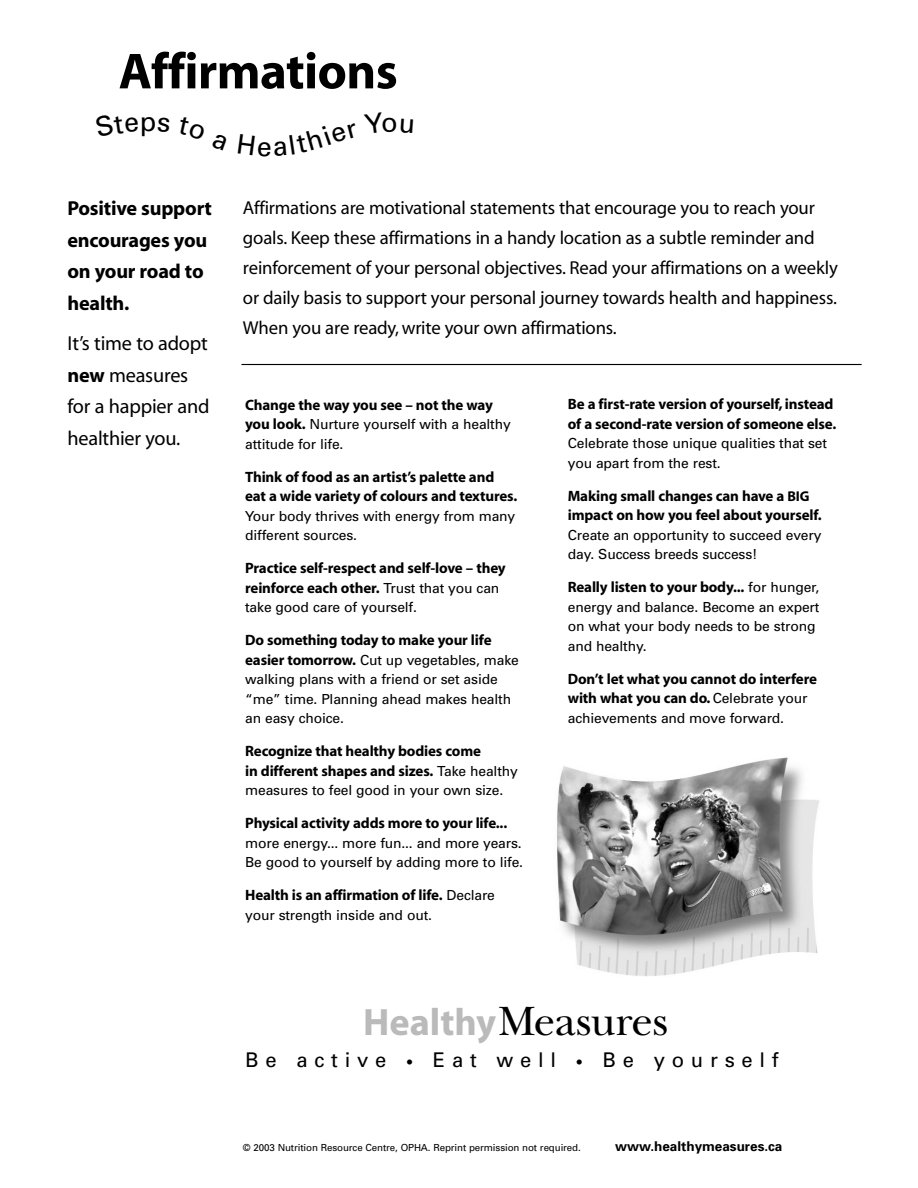
<style>
.page{position:relative;width:918px;height:1188px;background:#fff}
.page>*{position:absolute;margin:0;border:0;box-sizing:border-box;transform-origin:0 0}
.t1{font:700 51px "Myriad";letter-spacing:-.01em;color:#000}
.t2{font:42.75px "New Baskerville";color:#000}
.t3{font:27px "Univers";color:#000}
.t4{font:20.25px/31.5px "Myriad";letter-spacing:-.01em;color:#000}
.t5{font:700 20.25px/31.5px "Myriad";letter-spacing:-.01em;color:#000}
.t6{font:20.25px "Univers";letter-spacing:.335em;color:#000}
.t7{font:18.75px/30px "Myriad";letter-spacing:-.01em;color:#000}
.t8{font:700 15px/19.5px "Myriad";letter-spacing:-.01em;color:#000}
.t9{font:13.8px/19.5px "Univers";letter-spacing:-.01em;color:#000}
.t10{font:700 13.5px "Univers";color:#000}
.t11{font:9.75px "Univers";letter-spacing:-.01em;color:#000}
.s1{font-weight:700}
.s2{font-family:"Myriad";font-weight:700;font-size:15px}
.s3{font-family:"Univers";font-weight:400;font-size:13.8px}
.s4{font-size:14.25px}
.s5{font-family:"Myriad";font-weight:700;font-size:38.25px;color:#bababa}
</style>
<div class="page">
<img style="left:557px;top:757px;width:262px;height:219px">
<hr style="left:242px;top:364px;width:620px;height:1px;background:#000">
<h1 class="t1" style="left:119px;top:52px;width:281px">Affirmations</h1>
<h3 class="t3" style="left:140px;top:111px;width:18px">p</h3>
<h3 class="t5" style="left:68px;top:194px;width:146px">Positive support encourages you on your road to health.</h3>
<h3 class="t4" style="left:67px;top:329px;width:143px">It’s time to adopt <span class="s1">new</span> measures for a happier and healthier you.</h3>
<p class="t7" style="left:243px;top:194px;width:597px">Affirmations are motivational statements that encourage you to reach your goals. Keep these affirmations in a handy location as a subtle reminder and reinforcement of your personal objectives. Read your affirmations on a weekly or daily basis to support your personal journey towards health and happiness.<br>When you are ready, write your own affirmations.</p>
<p class="t8" style="left:245px;top:396px;width:249px">Change the way you see – not the way</p>
<p class="t9" style="left:245px;top:416px;width:267px"><span class="s2">you look.</span> Nurture yourself with a healthy attitude for life.</p>
<p class="t8" style="left:245px;top:468px;width:274px">Think of food as an artist’s palette and eat a wide variety of colours and textures.</p>
<p class="t9" style="left:245px;top:507px;width:272px">Your body thrives with energy from many different sources.</p>
<p class="t8" style="left:245px;top:560px;width:262px">Practice self-respect and self-love – they reinforce each other. <span class="s3">Trust that you can</span></p>
<p class="t9" style="left:245px;top:599px;width:173px">take good care of yourself.</p>
<p class="t8" style="left:245px;top:632px;width:248px">Do something today to make your life</p>
<p class="t9" style="left:245px;top:651px;width:275px"><span class="s2">easier tomorrow.</span> Cut up vegetables, make walking plans with a friend or set aside “me” time. Planning ahead makes health an easy choice.</p>
<p class="t8" style="left:245px;top:743px;width:274px">Recognize that healthy bodies come<br>in different shapes and sizes. <span class="s3">Take healthy</span></p>
<p class="t9" style="left:245px;top:782px;width:260px">measures to feel good in your own size.</p>
<p class="t8" style="left:245px;top:815px;width:264px">Physical activity adds more to your life...</p>
<p class="t9" style="left:245px;top:834px;width:279px">more energy... more fun... and more years.<br>Be good to yourself by adding more to life.</p>
<p class="t8" style="left:245px;top:887px;width:251px">Health is an affirmation of life. <span class="s3">Declare</span></p>
<p class="t9" style="left:245px;top:906px;width:188px">your strength inside and out.</p>
<p class="t8" style="left:568px;top:396px;width:270px">Be a first-rate version of yourself, instead of a second-rate version of someone else.</p>
<p class="t9" style="left:568px;top:435px;width:261px">Celebrate those unique qualities that set you apart from the rest.</p>
<p class="t8" style="left:568px;top:487px;width:255px">Making small changes can have a <span class="s4">BIG </span>impact on how you feel about yourself.</p>
<p class="t9" style="left:568px;top:526px;width:255px">Create an opportunity to succeed every day. Success breeds success!</p>
<p class="t8" style="left:568px;top:579px;width:253px">Really listen to your body... <span class="s3">for hunger,</span></p>
<p class="t9" style="left:568px;top:598px;width:253px">energy and balance. Become an expert on what your body needs to be strong and healthy.</p>
<p class="t8" style="left:568px;top:670px;width:251px">Don’t let what you cannot do interfere with what you can do. <span class="s3">Celebrate your</span></p>
<p class="t9" style="left:568px;top:709px;width:218px">achievements and move forward.</p>
<h2 class="t2" style="left:363px;top:1006px;width:307px"><span class="s5">Healthy</span>Measures</h2>
<h3 class="t6" style="left:245px;top:1053px;width:535px">Be active • Eat well • Be yourself</h3>
<p class="t11" style="left:243px;top:1144px;width:339px">© 2003 Nutrition Resource Centre, OPHA. Reprint permission not required.</p>
<p class="t10" style="left:615px;top:1142px;width:169px">www.healthymeasures.ca</p>
</div>
